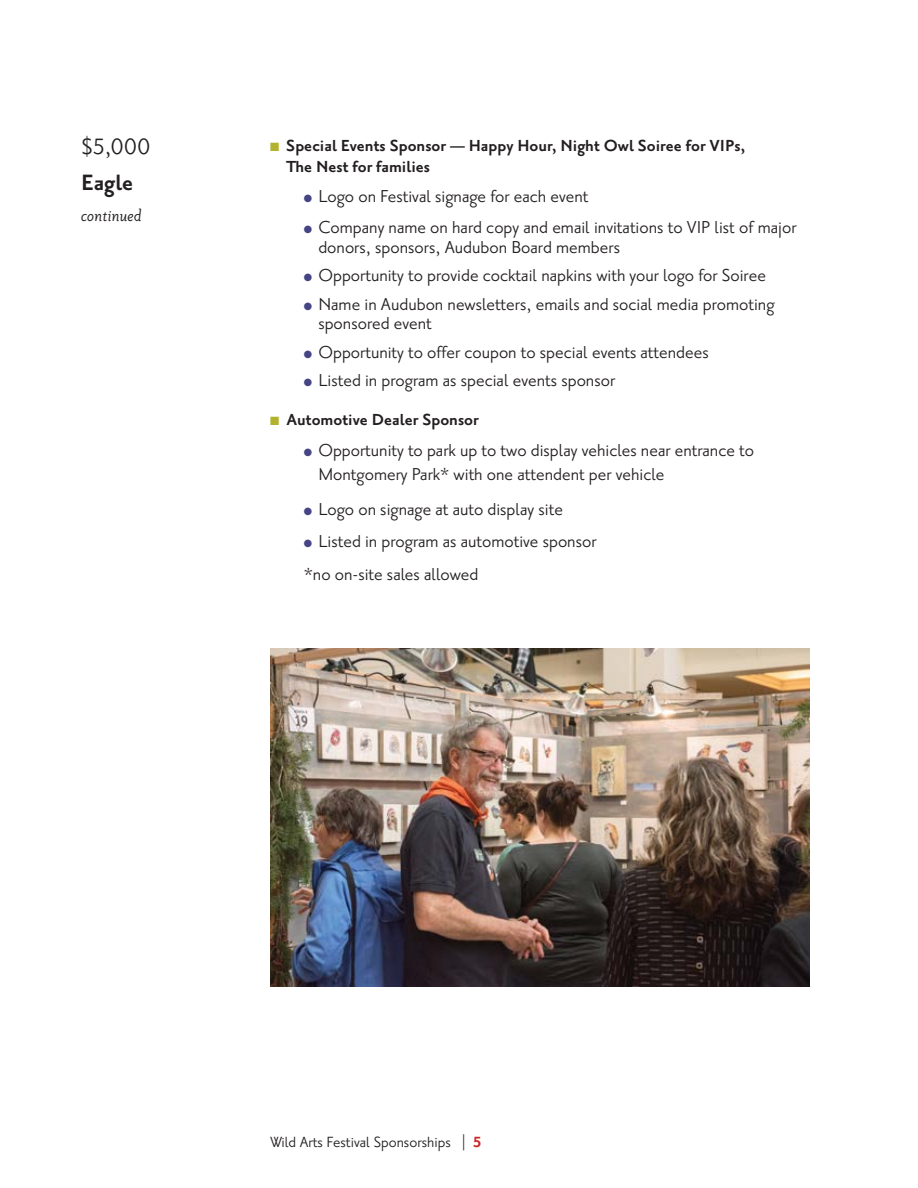
<style>
.page{position:relative;width:918px;height:1188px;background:#fff}
.page>*{position:absolute;margin:0;border:0;box-sizing:border-box;transform-origin:0 0}
.t1{font:27px "Priori San";color:#231f20}
.t2{font:700 27px "Priori San";color:#231f20}
.t3{font:21px/19.5px "Priori San";color:#231f20}
.t4{font:700 19.5px/21px "Priori San";color:#231f20}
.t5{font:italic 19.5px "Priori San Reg";color:#231f20}
.t6{font:18px "Priori San";color:#231f20}
.s1{color:#b3b22f}
.s2{color:#454484}
.s3{font-weight:700;color:#cc2523}
</style>
<div class="page">
<img style="left:270px;top:648px;width:540px;height:338px">
<p class="t1" style="left:81px;top:129px;width:71px">$5,000</p>
<p class="t2" style="left:81px;top:165px;width:54px">Eagle</p>
<p class="t5" style="left:81px;top:207px;width:62px">continued</p>
<p class="t4" style="left:286px;top:134px;width:461px;text-indent:-16px"><span class="s1">■</span> Special Events Sponsor — Happy Hour, Night Owl Soiree for VIPs,<br>The Nest for families</p>
<p class="t3" style="left:304px;top:185px;width:286px"><span class="s2">●</span> Logo on Festival signage for each event</p>
<p class="t3" style="left:318px;top:216px;width:480px;text-indent:-15px"><span class="s2">●</span> Company name on hard copy and email invitations to VIP list of major donors, sponsors, Audubon Board members</p>
<p class="t3" style="left:304px;top:264px;width:464px"><span class="s2">●</span> Opportunity to provide cocktail napkins with your logo for Soiree</p>
<p class="t3" style="left:318px;top:293px;width:458px;text-indent:-15px"><span class="s2">●</span> Name in Audubon newsletters, emails and social media promoting sponsored event</p>
<p class="t3" style="left:304px;top:341px;width:407px"><span class="s2">●</span> Opportunity to offer coupon to special events attendees</p>
<p class="t3" style="left:304px;top:369px;width:313px"><span class="s2">●</span> Listed in program as special events sponsor</p>
<p class="t4" style="left:270px;top:408px;width:210px"><span class="s1">■</span> Automotive Dealer Sponsor</p>
<p class="t3" style="left:318px;top:436px;width:437px;line-height:24px;text-indent:-15px"><span class="s2">●</span> Opportunity to park up to two display vehicles near entrance to<br>Montgomery Park* with one attendent per vehicle</p>
<p class="t3" style="left:304px;top:498px;width:261px"><span class="s2">●</span> Logo on signage at auto display site</p>
<p class="t3" style="left:304px;top:523px;width:294px;line-height:33px"><span class="s2">●</span> Listed in program as automotive sponsor *no on-site sales allowed</p>
<p class="t6" style="left:270px;top:1130px;width:213px">Wild Arts Festival Sponsorships | <span class="s3">5</span></p>
</div>
